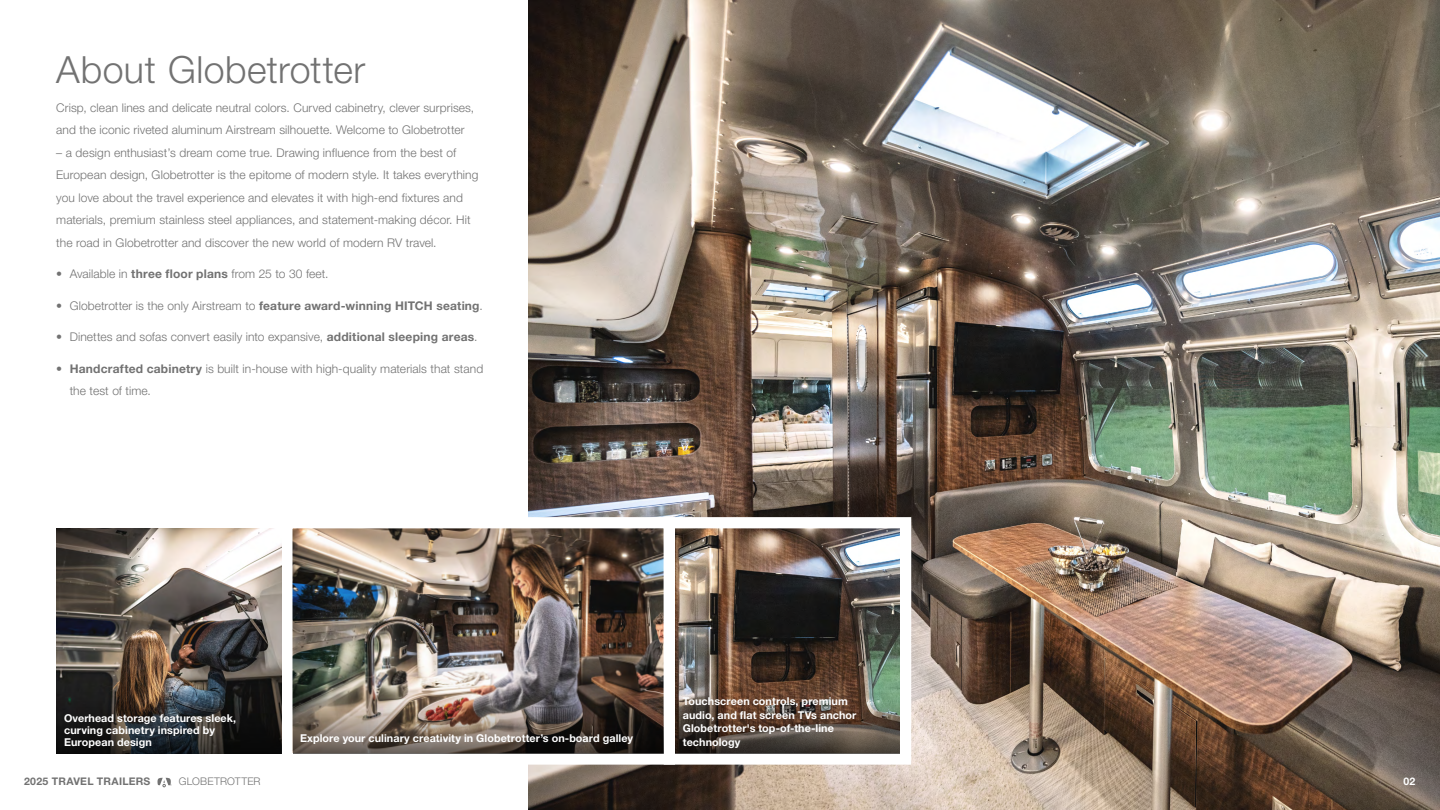
<style>
.page{position:relative;width:1440px;height:810px;background:#fff}
.page>*{position:absolute;margin:0;border:0;box-sizing:border-box;transform-origin:0 0}
.t1{font:300 37.5px "Helvetica Neue LT Std";letter-spacing:.01em;color:#727272}
.t2{font:12px/22.5px "Helvetica Neue LT 45 Lt";letter-spacing:.01em;color:#727272}
.t3{font:700 10.8px/13.5px "Helvetica Neue LT Std";letter-spacing:.005em;color:#fff}
.t4{font:700 10.5px "Helvetica Neue LT Std";letter-spacing:.025em;color:#727272}
.t5{font:300 10.5px "Helvetica Neue LT Std";letter-spacing:.02em;color:#727272}
.t6{font:700 10.5px "Helvetica Neue LT Std";color:#fff}
.s1{font-family:"Helvetica Neue LT 75 Bd"}
</style>
<div class="page">
<img style="left:529px;top:0;width:911px;height:810px">
<img style="left:281px;top:512px;width:377px;height:258px">
<img style="left:56px;top:529px;width:225px;height:159px">
<img style="left:658px;top:512px;width:259px;height:258px">
<svg style="left:158px;top:778px;width:14px;height:9px"></svg>
<img style="left:293px;top:688px;width:371px;height:66px">
<svg style="left:675px;top:688px;width:225px;height:66px;background:#584a3d"></svg>
<svg style="left:56px;top:688px;width:225px;height:66px;background:#262626"></svg>
<h1 class="t1" style="left:56px;top:47px;width:311px">About Globetrotter</h1>
<p class="t2" style="left:56px;top:96px;width:420px">Crisp, clean lines and delicate neutral colors. Curved cabinetry, clever surprises, and the iconic riveted aluminum Airstream silhouette. Welcome to Globetrotter</p>
<p class="t2" style="left:56px;top:141px;width:424px">– a design enthusiast’s dream come true. Drawing influence from the best of European design, Globetrotter is the epitome of modern style. It takes everything you love about the travel experience and elevates it with high-end fixtures and materials, premium stainless steel appliances, and statement-making décor. Hit the road in Globetrotter and discover the new world of modern RV travel.</p>
<p class="t2" style="left:56px;top:262px;width:274px">• Available in <span class="s1">three floor plans</span> from 25 to 30 feet.</p>
<p class="t2" style="left:56px;top:294px;width:428px">• Globetrotter is the only Airstream to <span class="s1">feature award-winning HITCH seating</span>.</p>
<p class="t2" style="left:56px;top:325px;width:423px">• Dinettes and sofas convert easily into expansive, <span class="s1">additional sleeping areas</span>.</p>
<p class="t2" style="left:70px;top:357px;width:415px;text-indent:-14px"><span class="s1">• Handcrafted cabinetry</span> is built in-house with high-quality materials that stand the test of time.</p>
<p class="t3" style="left:64px;top:712px;width:174px;line-height:12px">Overhead storage features sleek, curving cabinetry inspired by<br>European design</p>
<p class="t3" style="left:300px;top:731px;width:335px">Explore your culinary creativity in Globetrotter’s on-board galley</p>
<p class="t3" style="left:683px;top:694px;width:175px">Touchscreen controls, premium audio, and flat screen TVs anchor<br>Globetrotter's top-of-the-line technology</p>
<p class="t4" style="left:24px;top:775px;width:128px">2025 TRAVEL TRAILERS</p>
<p class="t5" style="left:179px;top:775px;width:83px">GLOBETROTTER</p>
<p class="t6" style="left:1403px;top:775px;width:13px">02</p>
</div>
